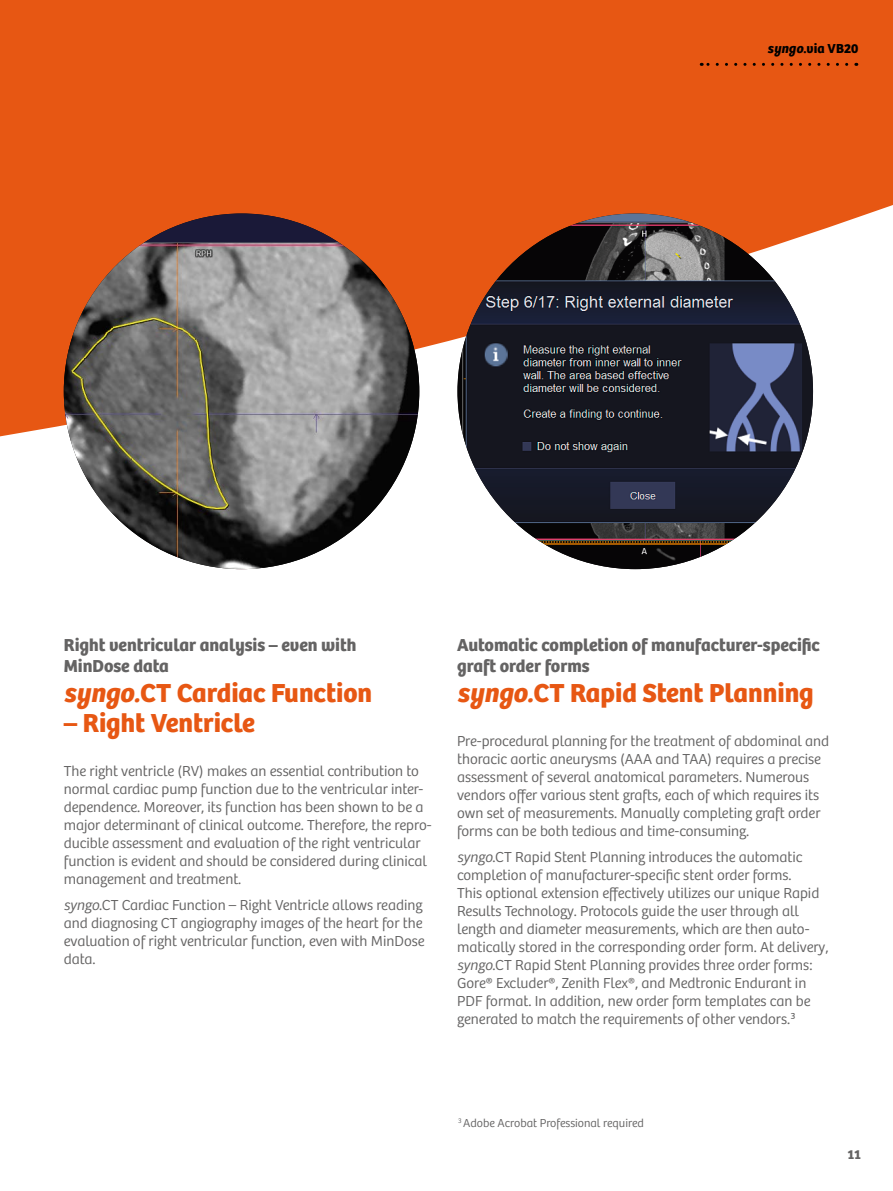
<style>
.page{position:relative;width:893px;height:1191px;background:#fff}
.page>*{position:absolute;margin:0;border:0;box-sizing:border-box;transform-origin:0 0}
.t1{font:27px "Bree SH Headline Regular";color:#e75713}
.t2{font:18px/21px "Bree SH Headline Regular";color:#646363}
.t3{font:15px/18px "Bree SH Text Light";color:#646363}
.t4{font:13.5px "Bree SH Headline Regular";letter-spacing:.01em;color:#000}
.t5{font:13.5px "Bree SH Text Bold";color:#646363}
.t6{font:12px "Bree SH Text Light";color:#646363}
.s1{font-family:"Bree SH Headline Oblique"}
.s2{font-style:italic}
</style>
<div class="page">
<svg style="left:0;top:0;width:893px;height:570px;fill:#e75713"></svg>
<img style="left:64px;top:213px;width:355px;height:356px;border-radius:178px">
<img style="left:457px;top:213px;width:356px;height:356px;border-radius:178px">
<svg style="left:701px;top:63px;width:146px;height:3px"></svg>
<p class="t4" style="left:768px;top:40px;width:92px"><span class="s1">syngo</span>.via VB20</p>
<p class="t2" style="left:64px;top:634px;width:294px">Right ventricular analysis – even with<br>MinDose data</p>
<h1 class="t1" style="left:64px;top:676px;width:310px"><span class="s1">syngo.</span>CT Cardiac Function</h1>
<h1 class="t1" style="left:64px;top:706px;width:193px">– Right Ventricle</h1>
<p class="t3" style="left:64px;top:761px;width:369px">The right ventricle (RV) makes an essential contribution to normal cardiac pump function due to the ventricular inter&shy;dependence. Moreover, its function has been shown to be a major determinant of clinical outcome. Therefore, the repro&shy;ducible assessment and evaluation of the right ventricular function is evident and should be considered during clinical management and treatment.</p>
<p class="t3" style="left:64px;top:896px;width:362px"><span class="s2">syngo</span>.CT Cardiac Function – Right Ventricle allows reading and diagnosing CT angiography images of the heart for the evaluation of right ventricular function, even with MinDose data.</p>
<p class="t2" style="left:457px;top:634px;width:364px">Automatic completion of manufacturer-specific graft order forms</p>
<h1 class="t1" style="left:457px;top:676px;width:358px"><span class="s1">syngo.</span>CT Rapid Stent Planning</h1>
<p class="t3" style="left:457px;top:731px;width:374px">Pre-procedural planning for the treatment of abdominal and thoracic aortic aneurysms (AAA and TAA) requires a precise assessment of several anatomical parameters. Numerous vendors offer various stent grafts, each of which requires its own set of measurements. Manually completing graft order forms can be both tedious and time-consuming.</p>
<p class="t3" style="left:457px;top:848px;width:373px"><span class="s2">syngo</span>.CT Rapid Stent Planning introduces the automatic completion of manufacturer-specific stent order forms.<br>This optional extension effectively utilizes our unique Rapid Results Technology. Protocols guide the user through all length and diameter measurements, which are then auto&shy;matically stored in the corresponding order form. At delivery, <span class="s2">syngo</span>.CT Rapid Stent Planning provides three order forms:<br>Gore® Excluder®, Zenith Flex®, and Medtronic Endurant in PDF format. In addition, new order form templates can be generated to match the requirements of other vendors.³</p>
<p class="t6" style="left:458px;top:1116px;width:187px"><sup>3</sup> Adobe Acrobat Professional required</p>
<p class="t5" style="left:847px;top:1146px;width:15px">11</p>
</div>
